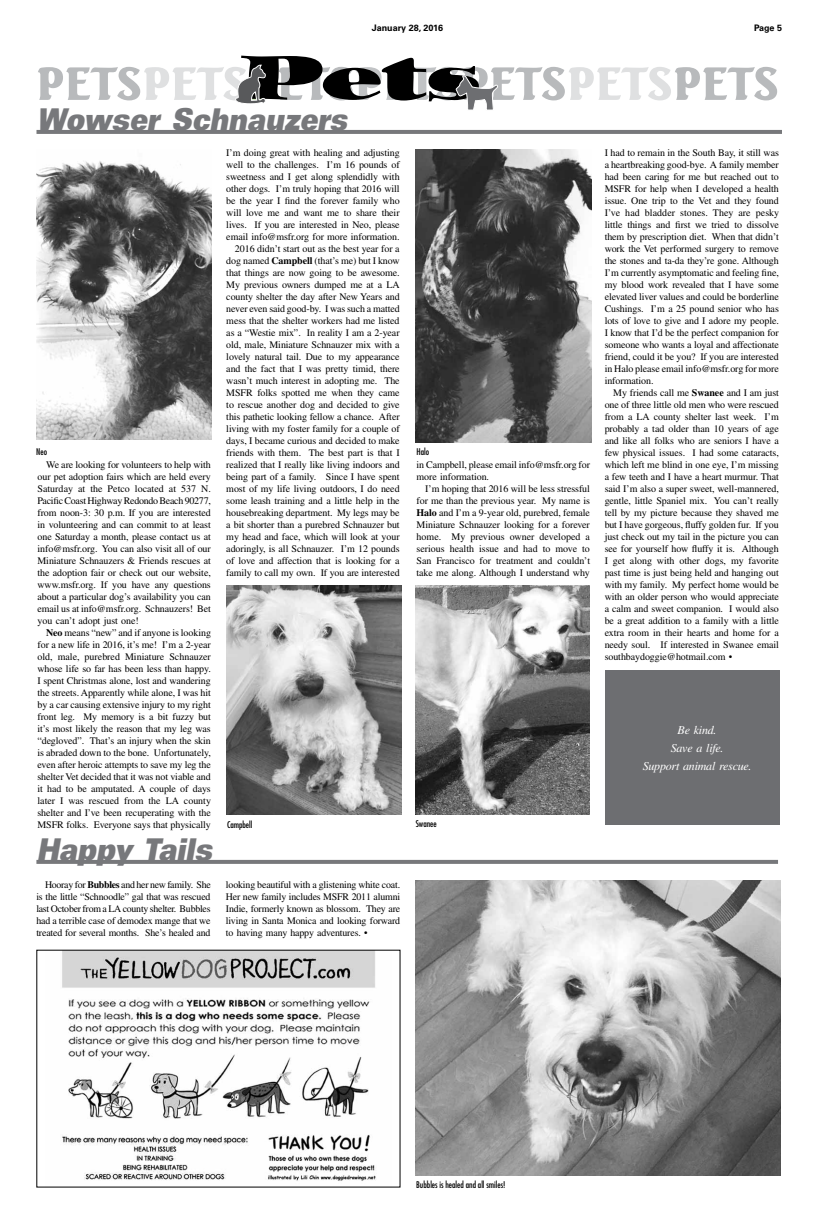
<style>
.page{position:relative;width:819px;height:1224px;background:#fff}
.page>*{position:absolute;margin:0;border:0;box-sizing:border-box;transform-origin:0 0}
.t1{font:italic 30px "Univers LT Std X Black Ex";color:#77787b;scale:.7 1}
.t2{font:italic 12px/18px "Times LT Std";letter-spacing:-.02em;color:#fff;text-align:center}
.t3{font:10px/12px "Times LT Std";letter-spacing:-.01em;color:#000;text-align:justify}
.t4{font:condensed 9px "Futura Std";color:#000}
.t5{font:700 9px "Univers LT Std";color:#000}
.s1{font-weight:700}
</style>
<div class="page">
<svg style="left:38px;top:56px;width:739px;height:54px"></svg>
<hr style="left:37px;top:130px;width:745px;height:4px;background:#77787b">
<img style="left:62px;top:952px;width:314px;height:229px">
<img style="left:416px;top:880px;width:364px;height:295px">
<svg style="left:36px;top:860px;width:742px;height:4px;background:#7a7b7e"></svg>
<img style="left:226px;top:586px;width:175px;height:228px">
<img style="left:36px;top:161px;width:175px;height:279px">
<img style="left:416px;top:586px;width:173px;height:228px">
<img style="left:416px;top:149px;width:175px;height:294px">
<div style="left:605px;top:670px;width:175px;height:155px;background:#6d6e71"></div>
<p class="t5" style="left:372px;top:23px;width:73px">January 28, 2016</p>
<p class="t5" style="left:754px;top:23px;width:29px">Page 5</p>
<h1 class="t1" style="left:37px;top:101px;width:455px">Wowser Schnauzers</h1>
<p class="t4" style="left:36px;top:447px;width:12px">Neo</p>
<p class="t3" style="left:37px;top:458px;width:175px;text-indent:9px">We are looking for volunteers to help with our pet adoption fairs which are held every Saturday at the Petco located at 537 N.<br>Pacific Coast Highway Redondo Beach 90277, from noon-3: 30 p.m. If you are interested in volunteering and can commit to at least one Saturday a month, please contact us at info@msfr.org. You can also visit all of our Miniature Schnauzers &amp; Friends rescues at the adoption fair or check out our website, www.msfr.org. If you have any questions about a particular dog’s availability you can email us at info@msfr.org. Schnauzers! Bet you can’t adopt just one!</p>
<p class="t3" style="left:37px;top:626px;width:175px;text-indent:9px"><span class="s1">Neo</span> means “new” and if anyone is looking for a new life in 2016, it’s me! I’m a 2-year old, male, purebred Miniature Schnauzer whose life so far has been less than happy.<br>I spent Christmas alone, lost and wandering the streets. Apparently while alone, I was hit by a car causing extensive injury to my right front leg. My memory is a bit fuzzy but it’s most likely the reason that my leg was “degloved”. That’s an injury when the skin is abraded down to the bone. Unfortunately, even after heroic attempts to save my leg the shelter Vet decided that it was not viable and it had to be amputated. A couple of days later I was rescued from the LA county shelter and I’ve been recuperating with the MSFR folks. Everyone says that physically</p>
<p class="t3" style="left:226px;top:147px;width:175px;text-align:right">I’m doing great with healing and adjusting well to the challenges. I’m 16 pounds of sweetness and I get along splendidly with other dogs. I’m truly hoping that 2016 will be the year I find the forever family who will love me and want me to share their lives. If you are interested in Neo, please email info@msfr.org for more information.<br>2016 didn’t start out as the best year for a dog named <span class="s1">Campbell</span> (that’s me) but I know that things are now going to be awesome.<br>My previous owners dumped me at a LA county shelter the day after New Years and never even said good-by. I was such a matted mess that the shelter workers had me listed as a “Westie mix”. In reality I am a 2-year old, male, Miniature Schnauzer mix with a lovely natural tail. Due to my appearance and the fact that I was pretty timid, there wasn’t much interest in adopting me. The MSFR folks spotted me when they came to rescue another dog and decided to give this pathetic looking fellow a chance. After living with my foster family for a couple of days, I became curious and decided to make friends with them. The best part is that I realized that I really like living indoors and being part of a family. Since I have spent most of my life living outdoors, I do need some leash training and a little help in the housebreaking department. My legs may be a bit shorter than a purebred Schnauzer but my head and face, which will look at your adoringly, is all Schnauzer. I’m 12 pounds of love and affection that is looking for a family to call my own. If you are interested</p>
<p class="t4" style="left:227px;top:819px;width:27px">Campbell</p>
<h1 class="t1" style="left:36px;top:831px;width:262px">Happy Tails</h1>
<p class="t3" style="left:36px;top:879px;width:176px;text-indent:9px">Hooray for <span class="s1">Bubbles</span> and her new family. She is the little “Schnoodle” gal that was rescued last October from a LA county shelter. Bubbles had a terrible case of demodex mange that we treated for several months. She’s healed and</p>
<p class="t3" style="left:226px;top:879px;width:176px">looking beautiful with a glistening white coat.<br>Her new family includes MSFR 2011 alumni Indie, formerly known as blossom. They are living in Santa Monica and looking forward to having many happy adventures. •</p>
<p class="t4" style="left:417px;top:447px;width:14px">Halo</p>
<p class="t3" style="left:417px;top:458px;width:175px">in Campbell, please email info@msfr.org for more information.</p>
<p class="t3" style="left:417px;top:482px;width:175px;text-indent:9px">I’m hoping that 2016 will be less stressful for me than the previous year. My name is <span class="s1">Halo</span> and I’m a 9-year old, purebred, female Miniature Schnauzer looking for a forever home. My previous owner developed a serious health issue and had to move to San Francisco for treatment and couldn’t take me along. Although I understand why</p>
<p class="t3" style="left:605px;top:147px;width:176px">I had to remain in the South Bay, it still was a heartbreaking good-bye. A family member had been caring for me but reached out to MSFR for help when I developed a health issue. One trip to the Vet and they found I’ve had bladder stones. They are pesky little things and first we tried to dissolve them by prescription diet. When that didn’t work the Vet performed surgery to remove the stones and ta-da they’re gone. Although I’m currently asymptomatic and feeling fine, my blood work revealed that I have some elevated liver values and could be borderline Cushings. I’m a 25 pound senior who has lots of love to give and I adore my people.<br>I know that I’d be the perfect companion for someone who wants a loyal and affectionate friend, could it be you? If you are interested in Halo please email info@msfr.org for more information.</p>
<p class="t3" style="left:605px;top:387px;width:176px;text-indent:9px">My friends call me <span class="s1">Swanee</span> and I am just one of three little old men who were rescued from a LA county shelter last week. I’m probably a tad older than 10 years of age and like all folks who are seniors I have a few physical issues. I had some cataracts, which left me blind in one eye, I’m missing a few teeth and I have a heart murmur. That said I’m also a super sweet, well-mannered, gentle, little Spaniel mix. You can’t really tell by my picture because they shaved me but I have gorgeous, fluffy golden fur. If you just check out my tail in the picture you can see for yourself how fluffy it is. Although I get along with other dogs, my favorite past time is just being held and hanging out with my family. My perfect home would be with an older person who would appreciate a calm and sweet companion. I would also be a great addition to a family with a little extra room in their hearts and home for a needy soul. If interested in Swanee email southbaydoggie@hotmail.com •</p>
<p class="t4" style="left:416px;top:818px;width:22px">Swanee</p>
<p class="t2" style="left:643px;top:721px;width:110px">Be kind.<br>Save a life.<br>Support animal rescue.</p>
<p class="t4" style="left:416px;top:1179px;width:91px">Bubbles is healed and all smiles!</p>
</div>
